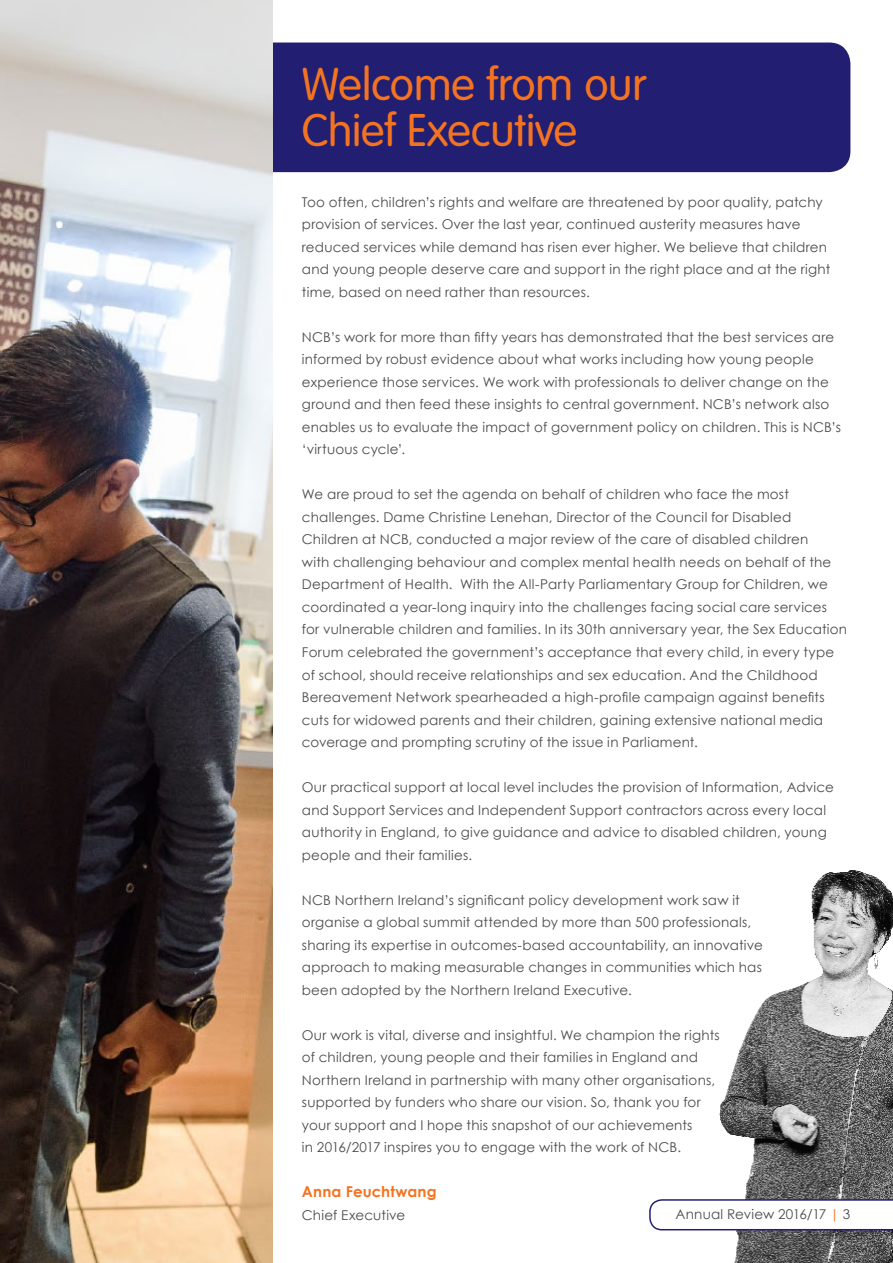
<style>
.page{position:relative;width:893px;height:1263px;background:#fff}
.page>*{position:absolute;margin:0;border:0;box-sizing:border-box;transform-origin:0 0}
.t1{font:300 45px/46.5px "VAG Rounded";letter-spacing:-.005em;color:#f47321}
.t2{font:700 15px "Century Gothic";letter-spacing:.01em;color:#f47321}
.t3{font:13.5px/22.5px "Century Gothic";letter-spacing:.015em;color:#4b4c4d}
.s1{color:#f47321}
</style>
<div class="page">
<div style="left:272px;top:43px;width:578px;height:129px;background:#221e72"></div>
<img style="left:0;top:0;width:272px;height:1263px">
<img style="left:701px;top:870px;width:192px;height:393px">
<svg style="left:649px;top:1199px;width:244px;height:31px"></svg>
<h1 class="t1" style="left:302px;top:61px;width:346px">Welcome from our<br>Chief Executive</h1>
<p class="t3" style="left:302px;top:191px;width:530px">Too often, children’s rights and welfare are threatened by poor quality, patchy provision of services. Over the last year, continued austerity measures have reduced services while demand has risen ever higher. We believe that children and young people deserve care and support in the right place and at the right time, based on need rather than resources.</p>
<p class="t3" style="left:302px;top:326px;width:541px">NCB’s work for more than fifty years has demonstrated that the best services are informed by robust evidence about what works including how young people experience those services. We work with professionals to deliver change on the ground and then feed these insights to central government. NCB’s network also enables us to evaluate the impact of government policy on children. This is NCB’s ‘virtuous cycle’.</p>
<p class="t3" style="left:302px;top:483px;width:547px">We are proud to set the agenda on behalf of children who face the most challenges. Dame Christine Lenehan, Director of the Council for Disabled Children at NCB, conducted a major review of the care of disabled children<br>with challenging behaviour and complex mental health needs on behalf of the Department of Health. With the All-Party Parliamentary Group for Children, we coordinated a year-long inquiry into the challenges facing social care services for vulnerable children and families. In its 30th anniversary year, the Sex Education Forum celebrated the government’s acceptance that every child, in every type of school, should receive relationships and sex education. And the Childhood Bereavement Network spearheaded a high-profile campaign against benefits cuts for widowed parents and their children, gaining extensive national media coverage and prompting scrutiny of the issue in Parliament.</p>
<p class="t3" style="left:302px;top:776px;width:534px">Our practical support at local level includes the provision of Information, Advice and Support Services and Independent Support contractors across every local authority in England, to give guidance and advice to disabled children, young people and their families.</p>
<p class="t3" style="left:302px;top:888px;width:463px">NCB Northern Ireland’s significant policy development work saw it organise a global summit attended by more than 500 professionals, sharing its expertise in outcomes-based accountability, an innovative approach to making measurable changes in communities which has been adopted by the Northern Ireland Executive.</p>
<p class="t3" style="left:302px;top:1023px;width:419px">Our work is vital, diverse and insightful. We champion the rights of children, young people and their families in England and Northern Ireland in partnership with many other organisations, supported by funders who share our vision. So, thank you for your support and I hope this snapshot of our achievements<br>in 2016/2017 inspires you to engage with the work of NCB.</p>
<p class="t2" style="left:302px;top:1182px;width:136px">Anna Feuchtwang</p>
<p class="t3" style="left:302px;top:1203px;width:105px">Chief Executive</p>
<p class="t3" style="left:675px;top:1202px;width:176px">Annual Review 2016/17 <span class="s1">|</span> 3</p>
</div>
